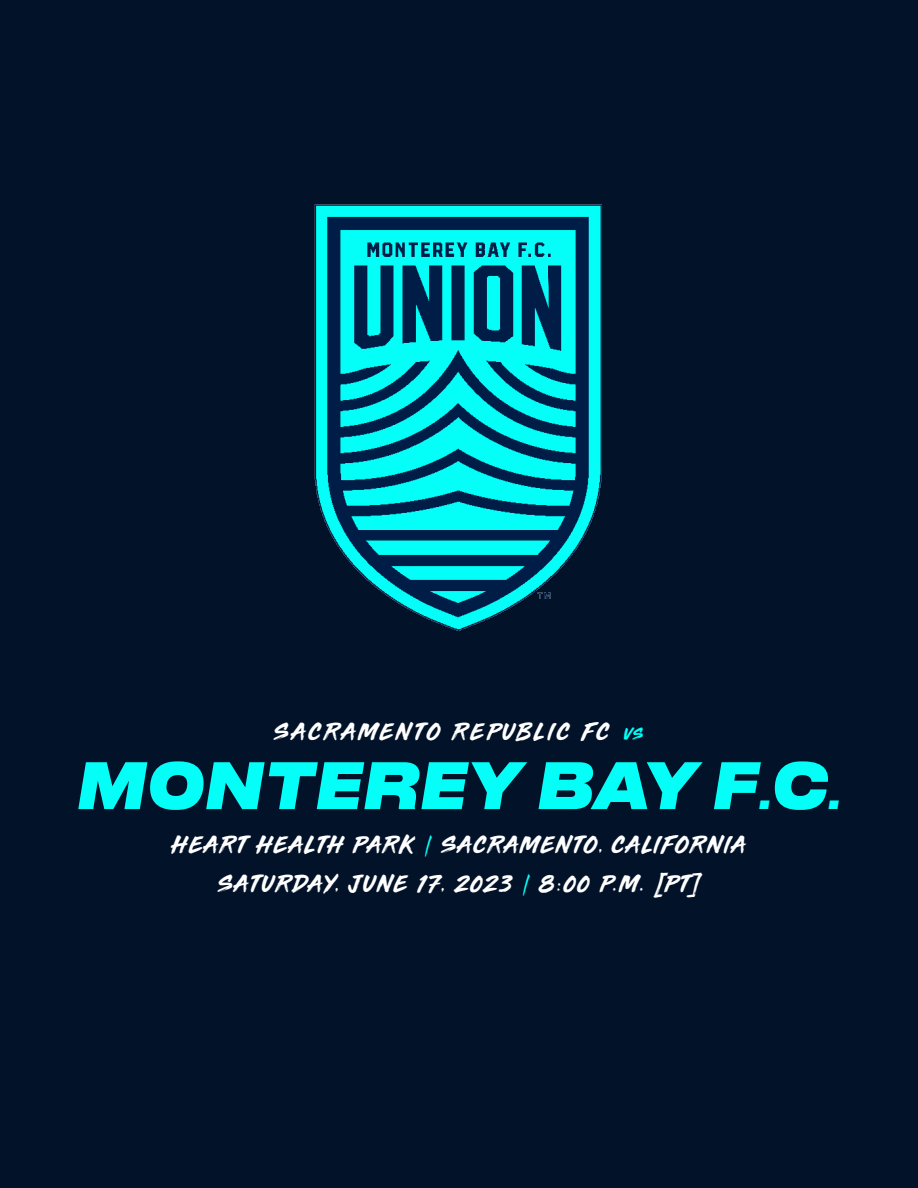
<style>
.page{position:relative;width:918px;height:1188px;background:#021229}
.page>*{position:absolute;margin:0;border:0;box-sizing:border-box;transform-origin:0 0}
.t1{font:italic 63px "Druk Text Wide Trial Super";color:#03fff7;scale:.83 1}
.t2{font:22.5px "Third Rail 2";letter-spacing:.11em;color:#fff}
.t3{font:22.5px "Third Rail 2";letter-spacing:.15em;color:#fff}
.s1{font-size:15.75px;color:#03fff7}
.s2{font-size:36px}
.s3{color:#03fff7}
</style>
<div class="page">
<img style="left:314px;top:204px;width:288px;height:428px">
<p class="t3" style="left:275px;top:715px;width:370px">SACRAMENTO REPUBLIC FC <span class="s1">vs</span></p>
<p class="t1" style="left:77px;top:761px;width:922px">MONTEREY BAY F<span class="s2">.</span>C<span class="s2">.</span></p>
<p class="t2" style="left:172px;top:829px;width:575px">HEART HEALTH PARK <span class="s3">|</span> SACRAMENTO, CALIFORNIA</p>
<p class="t2" style="left:218px;top:868px;width:483px">SATURDAY, JUNE 17, 2023 <span class="s3">|</span> 8:00 P.M. [PT]</p>
</div>
